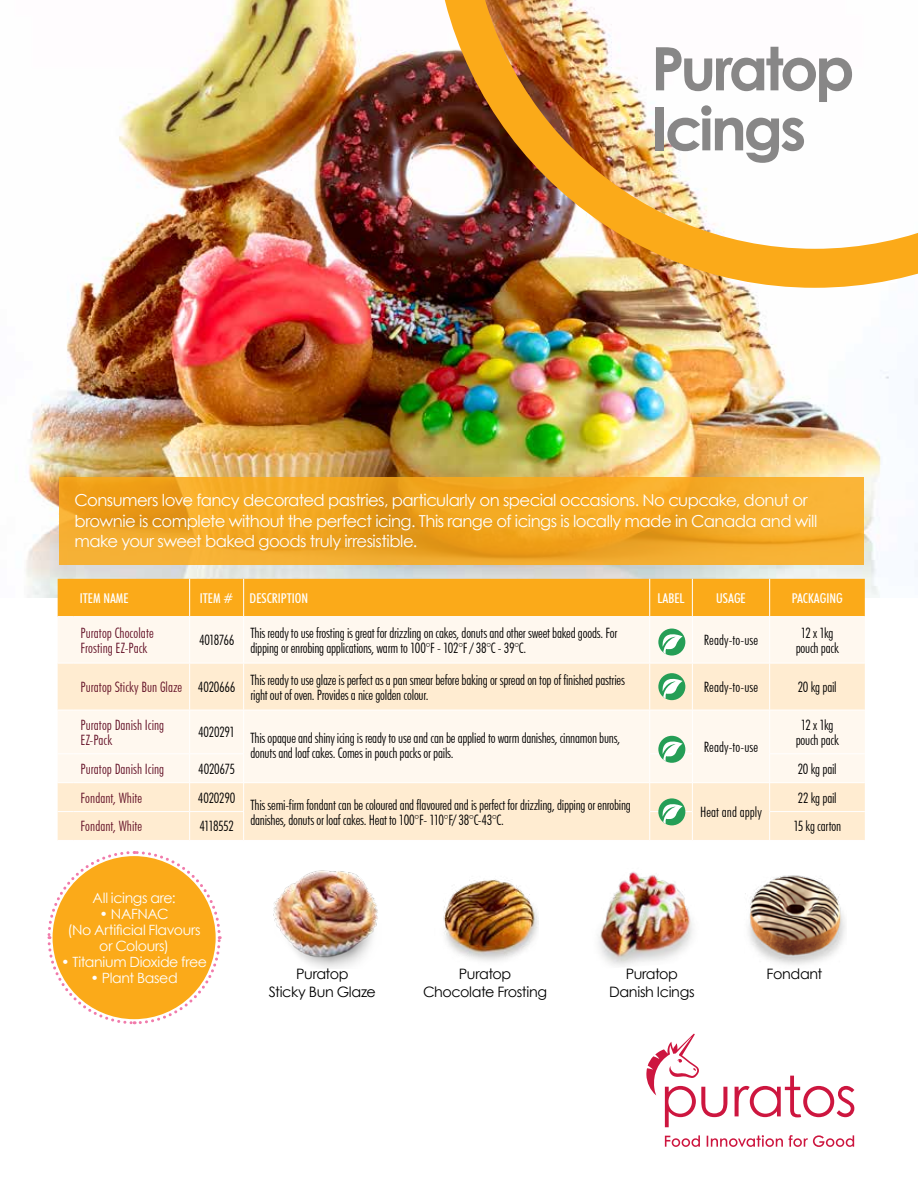
<style>
.page{position:relative;width:918px;height:1188px;background:#fff}
.page>*{position:absolute;margin:0;border:0;box-sizing:border-box;transform-origin:0 0}
.t1{font:700 60px/60px "Century Gothic";letter-spacing:-.055em;color:#888787}
.t2{font:16.5px/20.2px "Century Gothic";letter-spacing:-.03em;color:#fff}
.t3{font:14.4px/17.7px "Century Gothic";letter-spacing:-.025em;color:#000;text-align:center}
.t4{font:300 condensed 14.25px/15px "Futura BT";letter-spacing:-.015em;color:#000}
.t5{font:300 condensed 14.25px/15px "Futura BT";letter-spacing:.005em;color:#631026}
.t6{font:300 condensed 14.25px "Futura BT";letter-spacing:.01em;color:#000}
.t7{font:300 condensed 14.25px "Futura BT";letter-spacing:-.045em;color:#000}
.t8{font:300 condensed 14.25px "Futura BT";letter-spacing:.005em;color:#000}
.t9{font:14.1px/15.9px "Century Gothic";letter-spacing:-.025em;color:#fff;text-align:center}
.t10{font:500 condensed 13.5px "Futura BT";color:#fff}
.s1{color:#000}
</style>
<div class="page">
<svg style="left:47px;top:851px;width:175px;height:174px"></svg>
<img style="left:26px;top:0;width:892px;height:598px">
<svg style="left:59px;top:478px;width:804px;height:87px;background:#f1a725"></svg>
<div style="left:53px;top:856px;width:163px;height:163px;background:#fbaa19;border-radius:50%"></div>
<svg style="left:646px;top:1033px;width:81px;height:94px"></svg>
<svg style="left:665px;top:1135px;width:189px;height:12px"></svg>
<svg style="left:735px;top:1076px;width:119px;height:41px"></svg>
<img style="left:433px;top:0;width:485px;height:288px">
<div style="left:58px;top:617px;width:807px;height:46px;background:#fff8ef"></div>
<svg style="left:58px;top:664px;width:807px;height:176px;fill:#ffecd1"></svg>
<hr style="left:74px;top:710px;width:115px;height:1px;background:#fff">
<hr style="left:770px;top:710px;width:95px;height:1px;background:#fff">
<hr style="left:74px;top:754px;width:115px;height:1px;background:#fff">
<hr style="left:770px;top:754px;width:95px;height:1px;background:#fff">
<hr style="left:74px;top:782px;width:115px;height:1px;background:#fff">
<hr style="left:770px;top:782px;width:95px;height:1px;background:#fff">
<hr style="left:74px;top:811px;width:115px;height:1px;background:#fff">
<hr style="left:770px;top:811px;width:95px;height:1px;background:#fff">
<div style="left:58px;top:579px;width:807px;height:38px;background:#fbaa19"></div>
<svg style="left:58px;top:663px;width:16px;height:1px"></svg>
<svg style="left:58px;top:710px;width:16px;height:1px"></svg>
<svg style="left:58px;top:754px;width:16px;height:1px"></svg>
<svg style="left:58px;top:782px;width:16px;height:1px"></svg>
<svg style="left:58px;top:811px;width:16px;height:1px"></svg>
<hr style="left:189px;top:616px;width:55px;height:1px;background:#fff">
<hr style="left:189px;top:617px;width:1px;height:46px;background:#fff">
<hr style="left:244px;top:616px;width:406px;height:1px;background:#fff">
<hr style="left:243px;top:617px;width:1px;height:46px;background:#fff">
<hr style="left:650px;top:616px;width:42px;height:1px;background:#fff">
<hr style="left:649px;top:617px;width:1px;height:46px;background:#fff">
<hr style="left:692px;top:616px;width:78px;height:1px;background:#fff">
<hr style="left:692px;top:617px;width:1px;height:46px;background:#fff">
<hr style="left:769px;top:617px;width:1px;height:46px;background:#fff">
<hr style="left:189px;top:663px;width:1px;height:47px;background:#fff">
<hr style="left:243px;top:663px;width:1px;height:47px;background:#fff">
<hr style="left:649px;top:663px;width:1px;height:47px;background:#fff">
<hr style="left:692px;top:663px;width:1px;height:47px;background:#fff">
<hr style="left:769px;top:663px;width:1px;height:47px;background:#fff">
<hr style="left:189px;top:710px;width:55px;height:1px;background:#fff">
<hr style="left:189px;top:710px;width:1px;height:44px;background:#fff">
<hr style="left:244px;top:710px;width:406px;height:1px;background:#fff">
<hr style="left:243px;top:710px;width:1px;height:44px;background:#fff">
<hr style="left:650px;top:710px;width:42px;height:1px;background:#fff">
<hr style="left:649px;top:710px;width:1px;height:44px;background:#fff">
<hr style="left:692px;top:710px;width:78px;height:1px;background:#fff">
<hr style="left:692px;top:710px;width:1px;height:44px;background:#fff">
<hr style="left:769px;top:710px;width:1px;height:44px;background:#fff">
<hr style="left:189px;top:754px;width:55px;height:1px;background:#fff">
<hr style="left:649px;top:754px;width:44px;height:1px;background:#fff">
<hr style="left:189px;top:782px;width:55px;height:1px;background:#fff">
<hr style="left:244px;top:782px;width:406px;height:1px;background:#fff">
<hr style="left:650px;top:782px;width:42px;height:1px;background:#fff">
<hr style="left:692px;top:782px;width:78px;height:1px;background:#fff">
<hr style="left:189px;top:811px;width:55px;height:1px;background:#fff">
<svg style="left:189px;top:755px;width:1px;height:85px"></svg>
<svg style="left:243px;top:755px;width:1px;height:85px"></svg>
<hr style="left:649px;top:811px;width:44px;height:1px;background:#fff">
<svg style="left:649px;top:755px;width:1px;height:85px"></svg>
<svg style="left:692px;top:755px;width:1px;height:85px"></svg>
<svg style="left:769px;top:754px;width:1px;height:86px"></svg>
<hr style="left:189px;top:579px;width:1px;height:37px;background:#fff">
<hr style="left:243px;top:579px;width:1px;height:37px;background:#fff">
<hr style="left:649px;top:579px;width:1px;height:37px;background:#fff">
<hr style="left:692px;top:579px;width:1px;height:37px;background:#fff">
<hr style="left:769px;top:579px;width:1px;height:37px;background:#fff">
<svg style="left:658px;top:629px;width:27px;height:27px"></svg>
<svg style="left:661px;top:629px;width:22px;height:25px"></svg>
<svg style="left:658px;top:673px;width:27px;height:27px"></svg>
<svg style="left:661px;top:673px;width:22px;height:26px"></svg>
<svg style="left:658px;top:736px;width:27px;height:27px"></svg>
<svg style="left:661px;top:736px;width:22px;height:25px"></svg>
<svg style="left:658px;top:798px;width:27px;height:27px"></svg>
<svg style="left:661px;top:798px;width:22px;height:26px"></svg>
<img style="left:598px;top:871px;width:95px;height:95px">
<img style="left:273px;top:870px;width:105px;height:98px">
<img style="left:443px;top:879px;width:96px;height:82px">
<img style="left:745px;top:875px;width:101px;height:90px">
<h1 class="t1" style="left:651px;top:37px;width:205px">Puratop<br>Icings</h1>
<p class="t2" style="left:75px;top:490px;width:745px">Consumers love fancy decorated pastries, particularly on special occasions. No cupcake, donut or brownie is complete without the perfect icing. This range of icings is locally made in Canada and will make your sweet baked goods truly irresistible.</p>
<p class="t10" style="left:80px;top:590px;width:50px">ITEM NAME</p>
<p class="t10" style="left:200px;top:590px;width:110px">ITEM # DESCRIPTION</p>
<p class="t10" style="left:657px;top:590px;width:29px">LABEL</p>
<p class="t10" style="left:716px;top:590px;width:31px">USAGE</p>
<p class="t10" style="left:792px;top:590px;width:53px">PACKAGING</p>
<p class="t5" style="left:81px;top:625px;width:75px">Puratop Chocolate<br>Frosting EZ-Pack</p>
<p class="t7" style="left:199px;top:632px;width:37px">4018766</p>
<p class="t4" style="left:250px;top:625px;width:369px">This ready to use frosting is great for drizzling on cakes, donuts and other sweet baked goods. For dipping or enrobing applications, warm to 100°F - 102°F / 38°C - 39°C.</p>
<p class="t6" style="left:704px;top:632px;width:56px">Ready-to-use</p>
<p class="t4" style="left:796px;top:625px;width:44px;text-align:center">12 x 1kg pouch pack</p>
<p class="t5" style="left:81px;top:679px;width:156px">Puratop Sticky Bun Glaze <span class="s1">4020666</span></p>
<p class="t4" style="left:250px;top:672px;width:376px">This ready to use glaze is perfect as a pan smear before baking or spread on top of finished pastries right out of oven. Provides a nice golden colour.</p>
<p class="t6" style="left:704px;top:678px;width:56px">Ready-to-use</p>
<p class="t4" style="left:798px;top:679px;width:40px">20 kg pail</p>
<p class="t5" style="left:81px;top:717px;width:85px">Puratop Danish Icing<br>EZ-Pack</p>
<p class="t4" style="left:250px;top:730px;width:371px;text-indent:-52px">4020291 This opaque and shiny icing is ready to use and can be applied to warm danishes, cinnamon buns, donuts and loaf cakes. Comes in pouch packs or pails.</p>
<p class="t4" style="left:796px;top:717px;width:44px;text-align:center">12 x 1kg pouch pack</p>
<p class="t6" style="left:704px;top:738px;width:56px">Ready-to-use</p>
<p class="t5" style="left:81px;top:761px;width:85px">Puratop Danish Icing</p>
<p class="t4" style="left:198px;top:761px;width:38px">4020675</p>
<p class="t4" style="left:798px;top:761px;width:40px">20 kg pail</p>
<p class="t5" style="left:81px;top:790px;width:63px">Fondant, White</p>
<p class="t4" style="left:198px;top:790px;width:39px">4020290</p>
<p class="t4" style="left:798px;top:790px;width:41px">22 kg pail</p>
<p class="t4" style="left:250px;top:797px;width:382px">This semi-firm fondant can be coloured and flavoured and is perfect for drizzling, dipping or enrobing danishes, donuts or loaf cakes. Heat to 100°F- 110°F/ 38°C-43°C.</p>
<p class="t8" style="left:700px;top:803px;width:63px">Heat and apply</p>
<p class="t5" style="left:81px;top:819px;width:63px">Fondant, White</p>
<p class="t7" style="left:199px;top:818px;width:36px">4118552</p>
<p class="t4" style="left:793px;top:819px;width:49px">15 kg carton</p>
<p class="t9" style="left:93px;top:890px;width:85px">All icings are:</p>
<p class="t9" style="left:67px;top:906px;width:135px">• NAFNAC<br>(No Artificial Flavours or Colours)</p>
<p class="t9" style="left:61px;top:954px;width:147px">• Titanium Dioxide free</p>
<p class="t9" style="left:91px;top:969px;width:89px">• Plant Based</p>
<p class="t3" style="left:269px;top:965px;width:108px">Puratop<br>Sticky Bun Glaze</p>
<p class="t3" style="left:423px;top:965px;width:126px">Puratop<br>Chocolate Frosting</p>
<p class="t3" style="left:609px;top:965px;width:87px">Puratop<br>Danish Icings</p>
<p class="t3" style="left:767px;top:965px;width:57px">Fondant</p>
</div>
